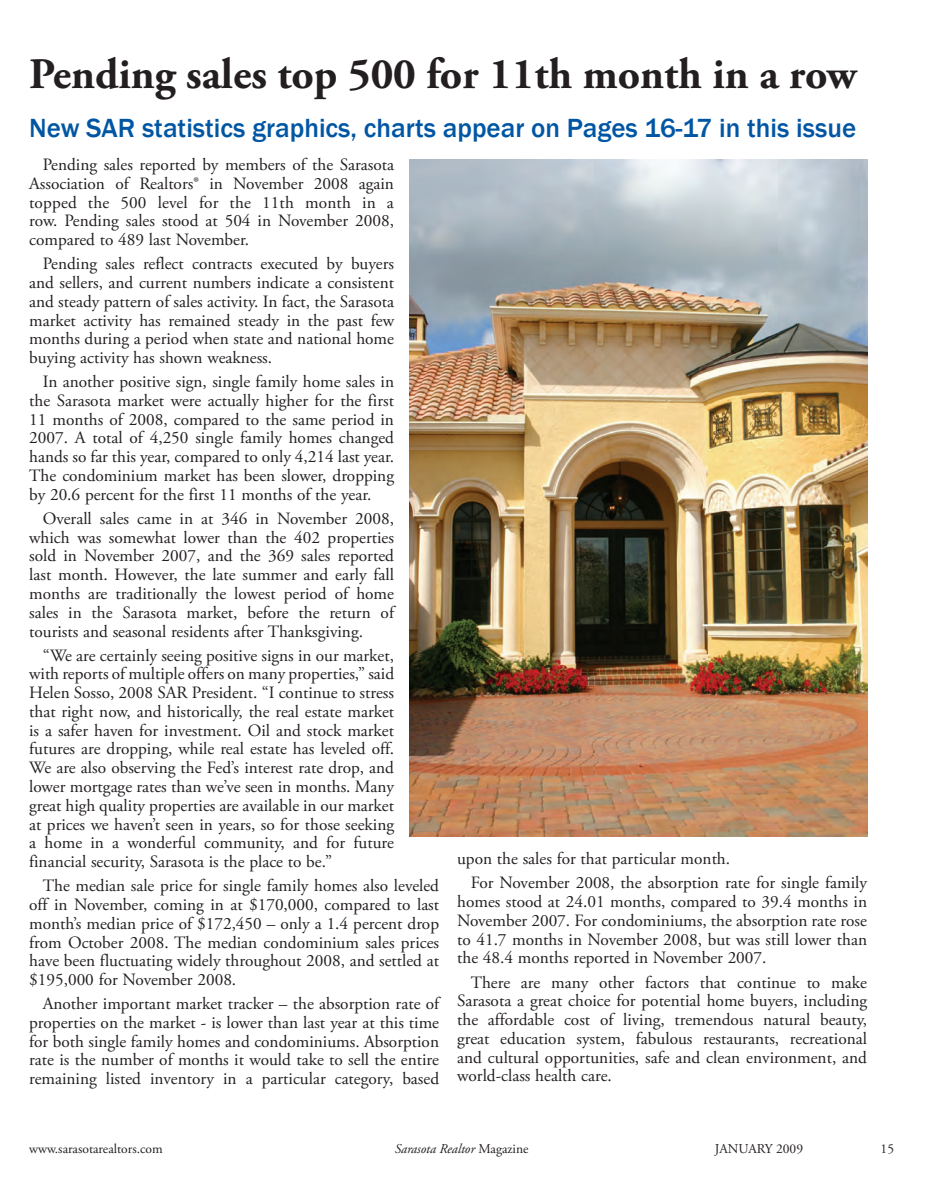
<style>
.page{position:relative;width:926px;height:1181px;background:#fff}
.page>*{position:absolute;margin:0;border:0;box-sizing:border-box;transform-origin:0 0}
.t1{font:700 43.5px "Adobe Garamond Pro";color:#231f20}
.t2{font:500 27px "Franklin Gothic";color:#0156a3}
.t3{font:17.25px/18.8px "Adobe Garamond Pro";color:#231f20;text-align:justify}
.t4{font:13.5px "Adobe Garamond Pro";color:#231f20}
.t5{font:italic 13.5px "Adobe Garamond Pro";color:#231f20}
.s1{font-style:normal}
</style>
<div class="page">
<img style="left:409px;top:159px;width:457px;height:677px">
<h1 class="t1" style="left:29px;top:49px;width:828px">Pending sales top 500 for 11th month in a row</h1>
<h2 class="t2" style="left:29px;top:111px;width:828px">New SAR statistics graphics, charts appear on Pages 16-17 in this issue</h2>
<p class="t3" style="left:29px;top:156px;width:366px;text-indent:14px">Pending sales reported by members of the Sarasota Association of Realtors® in November 2008 again topped the 500 level for the 11th month in a row. Pending sales stood at 504 in November 2008, compared to 489 last November.</p>
<p class="t3" style="left:29px;top:255px;width:366px;text-indent:14px">Pending sales reflect contracts executed by buyers and sellers, and current numbers indicate a consistent and steady pattern of sales activity. In fact, the Sarasota market activity has remained steady in the past few months during a period when state and national home buying activity has shown weakness.</p>
<p class="t3" style="left:29px;top:373px;width:366px;text-indent:14px">In another positive sign, single family home sales in the Sarasota market were actually higher for the first 11 months of 2008, compared to the same period in 2007. A total of 4,250 single family homes changed hands so far this year, compared to only 4,214 last year.<br>The condominium market has been slower, dropping by 20.6 percent for the first 11 months of the year.</p>
<p class="t3" style="left:29px;top:509px;width:366px;text-indent:14px">Overall sales came in at 346 in November 2008, which was somewhat lower than the 402 properties sold in November 2007, and the 369 sales reported last month. However, the late summer and early fall months are traditionally the lowest period of home sales in the Sarasota market, before the return of tourists and seasonal residents after Thanksgiving.</p>
<p class="t3" style="left:29px;top:646px;width:366px;text-indent:14px">“We are certainly seeing positive signs in our market, with reports of multiple offers on many properties,” said Helen Sosso, 2008 SAR President. “I continue to stress that right now, and historically, the real estate market is a safer haven for investment. Oil and stock market futures are dropping, while real estate has leveled off.<br>We are also observing the Fed’s interest rate drop, and lower mortgage rates than we’ve seen in months. Many great high quality properties are available in our market at prices we haven’t seen in years, so for those seeking a home in a wonderful community, and for future financial security, Sarasota is the place to be.”</p>
<p class="t3" style="left:29px;top:876px;width:411px;text-indent:14px">The median sale price for single family homes also leveled off in November, coming in at $170,000, compared to last month’s median price of $172,450 – only a 1.4 percent drop from October 2008. The median condominium sales prices have been fluctuating widely throughout 2008, and settled at $195,000 for November 2008.</p>
<p class="t3" style="left:29px;top:994px;width:411px;text-indent:14px">Another important market tracker – the absorption rate of properties on the market - is lower than last year at this time for both single family homes and condominiums. Absorption rate is the number of months it would take to sell the entire remaining listed inventory in a particular category, based</p>
<p class="t3" style="left:470px;top:847px;width:397px;line-height:24.2px;text-indent:-14px">upon the sales for that particular month.<br>For November 2008, the absorption rate for single family</p>
<p class="t3" style="left:457px;top:892px;width:411px">homes stood at 24.01 months, compared to 39.4 months in November 2007. For condominiums, the absorption rate rose to 41.7 months in November 2008, but was still lower than the 48.4 months reported in November 2007.</p>
<p class="t3" style="left:457px;top:973px;width:411px;text-indent:14px">There are many other factors that continue to make Sarasota a great choice for potential home buyers, including the affordable cost of living, tremendous natural beauty, great education system, fabulous restaurants, recreational and cultural opportunities, safe and clean environment, and world-class health care.</p>
<p class="t4" style="left:29px;top:1140px;width:135px">www.sarasotarealtors.com</p>
<p class="t5" style="left:394px;top:1140px;width:135px">Sarasota Realtor <span class="s1">Magazine</span></p>
<p class="t4" style="left:714px;top:1140px;width:90px">JANUARY 2009</p>
<p class="t4" style="left:880px;top:1140px;width:15px">15</p>
</div>
